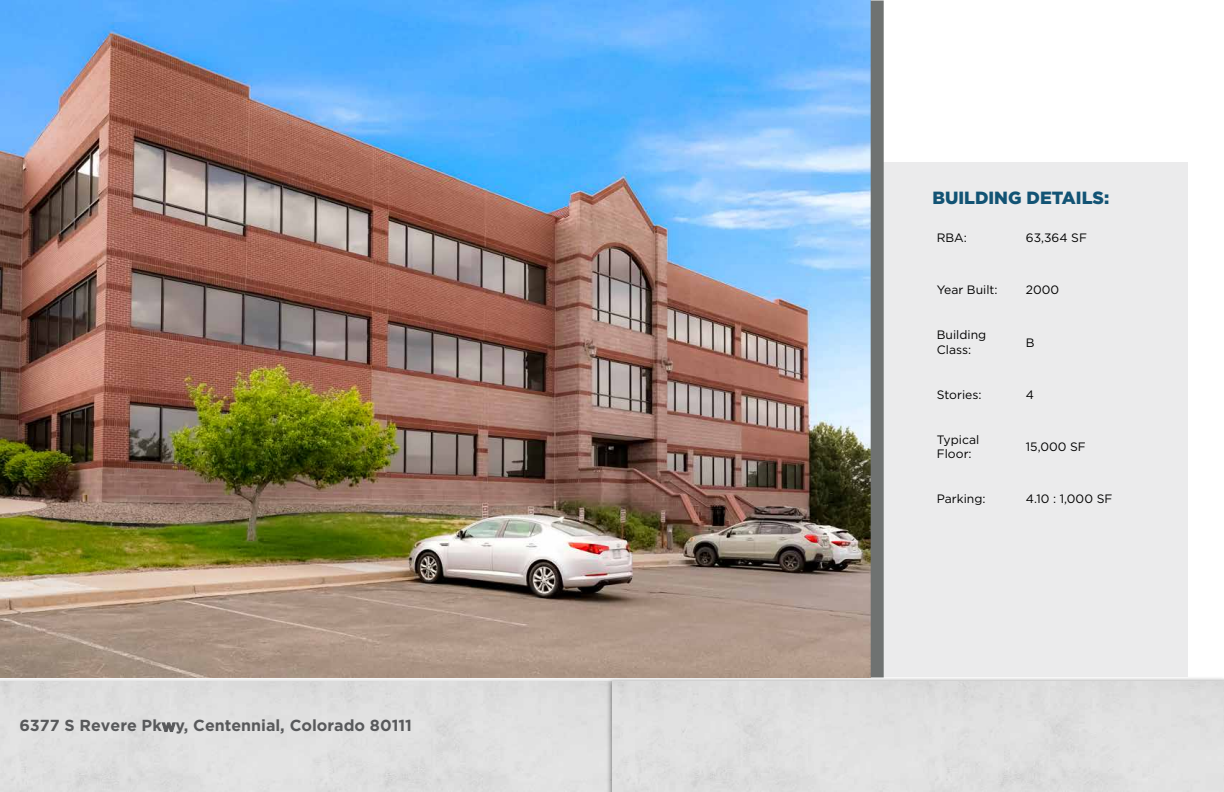
<style>
.page{position:relative;width:1224px;height:792px;background:#fff}
.page>*{position:absolute;margin:0;border:0;box-sizing:border-box;transform-origin:0 0}
.t1{font:900 17.6px "Gotham";color:#125374}
.t2{font:700 16px "Gotham";color:#58595b}
.t3{font:12.2px/14.6px "Gotham";color:#000}
</style>
<div class="page">
<div style="left:0;top:676px;width:618px;height:116px;background:#000;opacity:.27"></div>
<div style="left:0;top:682px;width:606px;height:110px;background:#dfdfdf"></div>
<img style="left:0;top:0;width:871px;height:677px">
<div style="left:884px;top:162px;width:304px;height:515px;background:#ebebec"></div>
<div style="left:871px;top:0;width:13px;height:677px;background:#6f7271"></div>
<div style="left:606px;top:676px;width:618px;height:116px;background:#000;opacity:.27"></div>
<div style="left:612px;top:682px;width:612px;height:110px;background:#dfdfdf"></div>
<h2 class="t2" style="left:19px;top:715px;width:394px">6377 S Revere Pkwy, Centennial, Colorado 80111</h2>
<h1 class="t1" style="left:932px;top:187px;width:178px">BUILDING DETAILS:</h1>
<p class="t3" style="left:937px;top:230px;width:32px">RBA:</p>
<p class="t3" style="left:1026px;top:230px;width:63px">63,364 SF</p>
<p class="t3" style="left:937px;top:283px;width:62px">Year Built:</p>
<p class="t3" style="left:1026px;top:283px;width:35px">2000</p>
<p class="t3" style="left:937px;top:327px;width:51px">Building<br>Class:</p>
<p class="t3" style="left:1026px;top:335px;width:10px">B</p>
<p class="t3" style="left:937px;top:387px;width:46px">Stories:</p>
<p class="t3" style="left:1026px;top:387px;width:10px">4</p>
<p class="t3" style="left:937px;top:432px;width:44px">Typical<br>Floor:</p>
<p class="t3" style="left:1026px;top:439px;width:62px">15,000 SF</p>
<p class="t3" style="left:937px;top:491px;width:50px">Parking:</p>
<p class="t3" style="left:1026px;top:491px;width:88px">4.10 : 1,000 SF</p>
</div>
